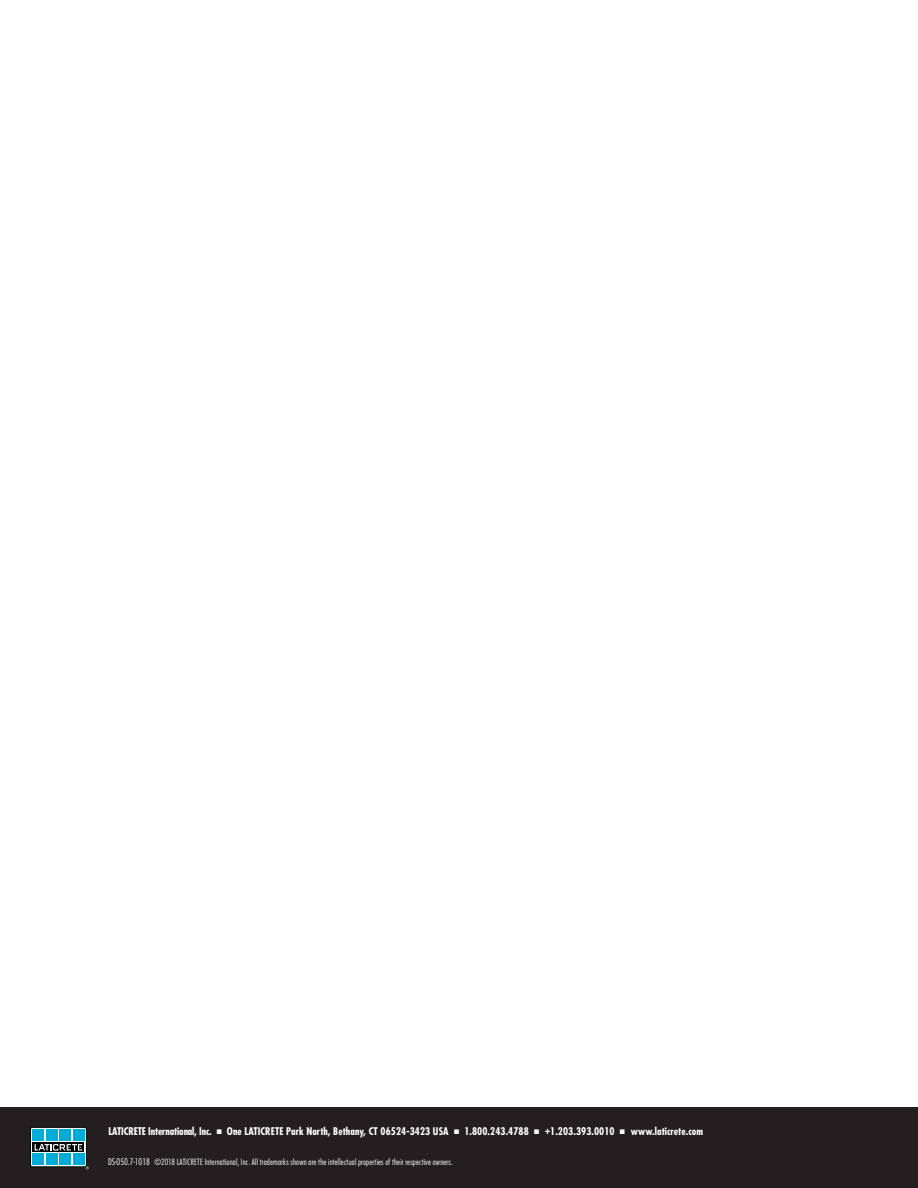
<style>
.page{position:relative;width:918px;height:1188px;background:#fff}
.page>*{position:absolute;margin:0;border:0;box-sizing:border-box;transform-origin:0 0}
.t1{font:700 condensed 18px "Futura";color:#fff}
.t2{font:700 condensed 10.35px "Futura";letter-spacing:.01em;color:#fff}
.t3{font:300 condensed 9px "Futura";color:#fff}
.t4{font:300 condensed 8.4px "Futura";letter-spacing:.025em;color:#fff}
</style>
<div class="page">
<div style="left:0;top:1107px;width:918px;height:81px;background:#231f20"></div>
<svg style="left:31px;top:1127px;width:55px;height:40px"></svg>
<div style="left:30px;top:1127px;width:57px;height:40px;border:1px solid #010203;border-radius:2px"></div>
<div style="left:33px;top:1153px;width:11px;height:12px;background:#00acd5"></div>
<div style="left:46px;top:1153px;width:11px;height:12px;background:#00acd5"></div>
<div style="left:60px;top:1153px;width:11px;height:12px;background:#00acd5"></div>
<div style="left:73px;top:1153px;width:11px;height:12px;background:#00acd5"></div>
<svg style="left:33px;top:1142px;width:51px;height:10px"></svg>
<svg style="left:35px;top:1144px;width:47px;height:7px"></svg>
<div style="left:33px;top:1129px;width:11px;height:12px;background:#00acd5"></div>
<div style="left:46px;top:1129px;width:11px;height:12px;background:#00acd5"></div>
<div style="left:60px;top:1129px;width:11px;height:12px;background:#00acd5"></div>
<div style="left:73px;top:1129px;width:11px;height:12px;background:#00acd5"></div>
<h1 class="t1" style="left:450px;top:1122px;width:19px">12</h1>
<p class="t2" style="left:109px;top:1125px;width:596px">LATICRETE International, Inc. ■ One LATICRETE Park North, Bethany, CT 06524-3423 USA ■ 1.800.243.4788 ■ +1.203.393.0010 ■ www.laticrete.com</p>
<p class="t4" style="left:154px;top:1157px;width:300px">©2018 LATICRETE International, Inc. All trademarks shown are the intellectual properties of their respective owners.</p>
<p class="t3" style="left:108px;top:1156px;width:43px">DS-050.7-1018</p>
</div>
